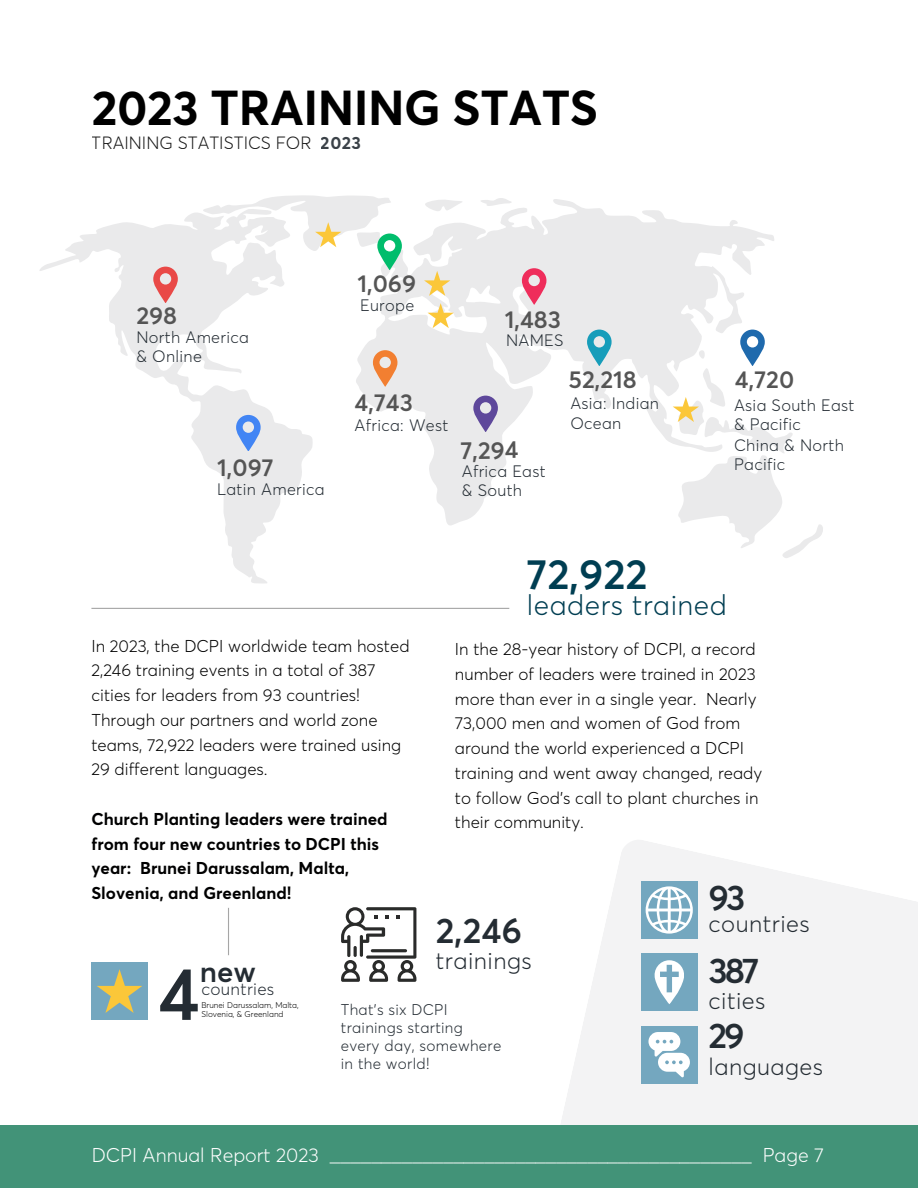
<style>
.page{position:relative;width:918px;height:1188px;background:#fff}
.page>*{position:absolute;margin:0;border:0;box-sizing:border-box;transform-origin:0 0}
.t1{font:600 73.35px "Averta";color:#242c33}
.t2{font:700 48.3px "Averta";letter-spacing:-.01em;color:#000}
.t3{font:600 41.7px "Averta";color:#003e52}
.t4{font:600 35.1px "Averta";letter-spacing:-.085em;color:#242c33}
.t5{font:600 29.25px "Averta";color:#242c33}
.t6{font:300 28.35px "Averta";letter-spacing:.02em;color:#003e52}
.t7{font:600 24.15px "Averta";letter-spacing:-.005em;color:#555}
.t8{font:300 23.7px "Averta";letter-spacing:.02em;color:#242c33}
.t9{font:300 19.65px "Averta";color:#fff}
.t10{font:300 17.55px "Averta";color:#000}
.t11{font:300 17.1px "Averta";letter-spacing:.02em;color:#242c33}
.t12{font:300 16.95px/24.8px "Averta";color:#000001}
.t13{font:700 16.95px/24.8px "Averta";color:#000001}
.t14{font:300 16.35px/19.4px "Averta";letter-spacing:.02em;color:#242c33}
.t15{font:300 15.3px/18px "Averta";letter-spacing:.02em;color:#242c33}
.t16{font:300 8.25px "Averta";color:#000001}
.s1{font-weight:700;font-size:17.4px;color:#242c33}
</style>
<div class="page">
<svg style="left:561px;top:840px;width:357px;height:285px;fill:#f3f3f4"></svg>
<hr style="left:91px;top:608px;width:418px;height:1px;background:#a6a6a6">
<svg style="left:341px;top:907px;width:75px;height:74px"></svg>
<div style="left:91px;top:962px;width:57px;height:58px;background:#74a7bf"></div>
<svg style="left:97px;top:969px;width:45px;height:44px"></svg>
<svg style="left:356px;top:198px;width:418px;height:327px;fill:#eaeaeb"></svg>
<svg style="left:39px;top:213px;width:274px;height:371px"></svg>
<svg style="left:473px;top:396px;width:25px;height:36px"></svg>
<svg style="left:236px;top:415px;width:25px;height:36px"></svg>
<svg style="left:522px;top:268px;width:24px;height:36px"></svg>
<svg style="left:587px;top:330px;width:25px;height:36px"></svg>
<svg style="left:153px;top:267px;width:25px;height:36px"></svg>
<svg style="left:373px;top:350px;width:24px;height:36px"></svg>
<svg style="left:424px;top:271px;width:26px;height:25px"></svg>
<svg style="left:673px;top:330px;width:150px;height:228px"></svg>
<svg style="left:428px;top:303px;width:26px;height:25px"></svg>
<svg style="left:197px;top:195px;width:205px;height:75px"></svg>
<div style="left:641px;top:1026px;width:56px;height:57px;background:#74a7bf"></div>
<svg style="left:648px;top:1032px;width:42px;height:45px"></svg>
<div style="left:641px;top:881px;width:56px;height:58px;background:#74a7bf"></div>
<svg style="left:646px;top:886px;width:47px;height:48px"></svg>
<div style="left:641px;top:953px;width:56px;height:58px;background:#74a7bf"></div>
<svg style="left:655px;top:960px;width:29px;height:44px"></svg>
<hr style="left:228px;top:908px;width:1px;height:47px;background:#a6a6a6">
<div style="left:0;top:1125px;width:918px;height:63px;background:#429378"></div>
<p class="t2" style="left:92px;top:87px;width:508px">2023 TRAINING STATS</p>
<p class="t10" style="left:92px;top:135px;width:271px">TRAINING STATISTICS FOR <span class="s1">2023</span></p>
<p class="t7" style="left:136px;top:305px;width:42px">298</p>
<h5 class="t14" style="left:136px;top:328px;width:114px">North America</h5>
<h5 class="t14" style="left:136px;top:348px;width:67px">&amp; Online</h5>
<h5 class="t7" style="left:358px;top:273px;width:60px">1,069</h5>
<p class="t14" style="left:360px;top:297px;width:56px">Europe</p>
<p class="t7" style="left:505px;top:309px;width:58px">1,483</p>
<p class="t14" style="left:506px;top:332px;width:59px">NAMES</p>
<h5 class="t7" style="left:569px;top:369px;width:70px">52,218</h5>
<p class="t7" style="left:735px;top:369px;width:61px">4,720</p>
<p class="t7" style="left:217px;top:458px;width:58px">1,097</p>
<p class="t14" style="left:217px;top:481px;width:109px">Latin America</p>
<p class="t7" style="left:355px;top:392px;width:60px">4,743</p>
<p class="t14" style="left:355px;top:416px;width:95px">Africa: West</p>
<p class="t7" style="left:460px;top:440px;width:60px;rotate:-1deg">7,294</p>
<p class="t14" style="left:462px;top:462px;width:85px">Africa East</p>
<h5 class="t14" style="left:462px;top:481px;width:62px">&amp; South</h5>
<h5 class="t14" style="left:570px;top:395px;width:90px">Asia: Indian<br>Ocean</h5>
<p class="t14" style="left:734px;top:396px;width:122px">Asia South East</p>
<p class="t14" style="left:734px;top:416px;width:69px">&amp; Pacific</p>
<h5 class="t14" style="left:734px;top:437px;width:111px">China &amp; North<br>Pacific</h5>
<p class="t3" style="left:527px;top:556px;width:122px">72,922</p>
<p class="t6" style="left:527px;top:593px;width:202px">leaders trained</p>
<p class="t12" style="left:91px;top:634px;width:320px">In 2023, the DCPI worldwide team hosted 2,246 training events in a total of 387 cities for leaders from 93 countries!<br>Through our partners and world zone teams, 72,922 leaders were trained using 29 different languages.</p>
<h5 class="t13" style="left:91px;top:808px;width:298px">Church Planting leaders were trained from four new countries to DCPI this year: Brunei Darussalam, Malta,</h5>
<p class="t13" style="left:91px;top:882px;width:202px">Slovenia, and Greenland!</p>
<p class="t12" style="left:455px;top:638px;width:309px">In the 28-year history of DCPI, a record number of leaders were trained in 2023 more than ever in a single year. Nearly 73,000 men and women of God from around the world experienced a DCPI training and went away changed, ready to follow God’s call to plant churches in their community.</p>
<p class="t4" style="left:709px;top:883px;width:38px">93</p>
<h2 class="t5" style="left:200px;top:959px;width:58px">new</h2>
<h4 class="t16" style="left:201px;top:1001px;width:99px">Brunei Darussalam, Malta,</h4>
<p class="t16" style="left:201px;top:1011px;width:84px">Slovenia, &amp; Greenland</p>
<p class="t1" style="left:158px;top:962px;width:44px">4</p>
<p class="t11" style="left:201px;top:981px;width:74px">countries</p>
<h1 class="t4" style="left:436px;top:916px;width:88px">2,246</h1>
<p class="t8" style="left:436px;top:951px;width:97px">trainings</p>
<h5 class="t15" style="left:341px;top:1002px;width:162px">That’s six DCPI trainings starting every day, somewhere in the world!</h5>
<p class="t8" style="left:709px;top:913px;width:103px">countries</p>
<h5 class="t4" style="left:709px;top:956px;width:52px">387</h5>
<p class="t8" style="left:709px;top:990px;width:58px">cities</p>
<p class="t4" style="left:709px;top:1021px;width:38px">29</p>
<p class="t8" style="left:709px;top:1057px;width:116px">languages</p>
<p class="t9" style="left:92px;top:1147px;width:734px">DCPI Annual Report 2023 _________________________________________ Page 7</p>
</div>
